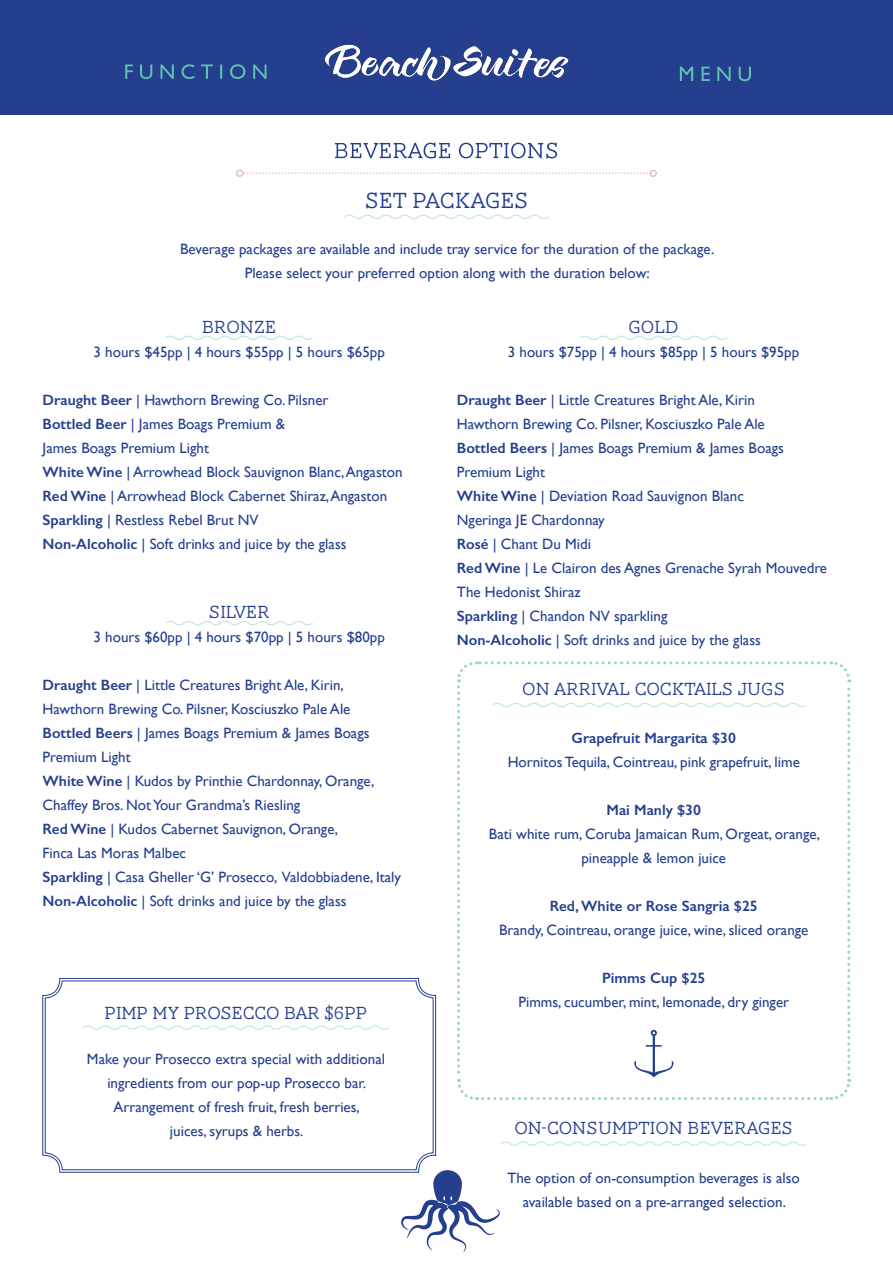
<style>
.page{position:relative;width:893px;height:1263px;background:#fff}
.page>*{position:absolute;margin:0;border:0;box-sizing:border-box;transform-origin:0 0}
.HEADER_-_C{font:300 22.5px "AW Conqueror Slab";letter-spacing:-.02em;color:#253f8e}
.HEADER_-_C-2{font:300 18px "AW Conqueror Slab";color:#253f8e}
.SUB_HEADER{font:300 18px "AW Conqueror Slab";color:#253f8e}
.COPY{font:15px/24px "Gill Sans";color:#253f8e}
.COPY-2{font:600 15px "Gill Sans";color:#253f8e}
.s1{font-weight:600}
</style>
<div class="page">
<div style="left:0;top:0;width:893px;height:115px;background:#253f8e"></div>
<svg style="left:125px;top:64px;width:141px;height:15px"></svg>
<svg style="left:680px;top:67px;width:71px;height:14px"></svg>
<img style="left:324px;top:44px;width:245px;height:37px">
<svg style="left:401px;top:1170px;width:99px;height:82px"></svg>
<svg style="left:344px;top:214px;width:205px;height:5px"></svg>
<svg style="left:42px;top:978px;width:394px;height:195px"></svg>
<div style="left:45px;top:981px;width:388px;height:189px;border:1px solid #253f8e;border-radius:17px"></div>
<svg style="left:501px;top:1141px;width:306px;height:5px"></svg>
<svg style="left:457px;top:661px;width:395px;height:439px"></svg>
<svg style="left:335px;top:143px;width:222px;height:15px"></svg>
<svg style="left:243px;top:172px;width:405px;height:2px"></svg>
<div style="left:649px;top:169px;width:8px;height:8px;border:2px solid #e6bfba;border-radius:50%"></div>
<div style="left:236px;top:169px;width:7px;height:8px;border:2px solid #e6bfba;border-radius:50%"></div>
<svg style="left:165px;top:335px;width:148px;height:5px"></svg>
<svg style="left:580px;top:335px;width:148px;height:5px"></svg>
<svg style="left:165px;top:621px;width:148px;height:5px"></svg>
<svg style="left:81px;top:1024px;width:310px;height:7px"></svg>
<p class="HEADER_-_C" style="left:364px;top:189px;width:166px">SET PACKAGES</p>
<p class="COPY" style="left:180px;top:237px;width:536px;text-align:center">Beverage packages are available and include tray service for the duration of the package.<br>Please select your preferred option along with the duration below:</p>
<p class="SUB_HEADER" style="left:628px;top:317px;width:52px">GOLD</p>
<p class="COPY" style="left:508px;top:340px;width:293px">3 hours $75pp | 4 hours $85pp | 5 hours $95pp</p>
<p class="COPY" style="left:457px;top:388px;width:309px"><span class="s1">Draught Beer</span> | Little Creatures Bright Ale, Kirin<br>Hawthorn Brewing Co. Pilsner, Kosciuszko Pale Ale</p>
<p class="COPY" style="left:457px;top:436px;width:328px"><span class="s1">Bottled Beers</span> | James Boags Premium &amp; James Boags<br>Premium Light</p>
<p class="COPY" style="left:457px;top:484px;width:289px"><span class="s1">White Wine</span> | Deviation Road Sauvignon Blanc</p>
<p class="COPY" style="left:457px;top:508px;width:149px">Ngeringa JE Chardonnay</p>
<p class="COPY" style="left:457px;top:532px;width:136px"><span class="s1">Rosé</span> | Chant Du Midi</p>
<p class="COPY" style="left:457px;top:556px;width:372px"><span class="s1">Red Wine</span> | Le Clairon des Agnes Grenache Syrah Mouvedre<br>The Hedonist Shiraz</p>
<p class="COPY" style="left:457px;top:604px;width:212px"><span class="s1">Sparkling</span> | Chandon NV sparkling</p>
<p class="COPY" style="left:457px;top:628px;width:305px"><span class="s1">Non-Alcoholic</span> | Soft drinks and juice by the glass</p>
<p class="HEADER_-_C-2" style="left:522px;top:680px;width:265px">ON ARRIVAL COCKTAILS JUGS</p>
<p class="COPY-2" style="left:572px;top:729px;width:166px">Grapefruit Margarita $30</p>
<p class="COPY" style="left:508px;top:750px;width:294px">Hornitos Tequila, Cointreau, pink grapefruit, lime</p>
<p class="COPY-2" style="left:606px;top:801px;width:96px">Mai Manly $30</p>
<p class="COPY" style="left:489px;top:822px;width:333px">Bati white rum, Coruba Jamaican Rum, Orgeat, orange,</p>
<p class="COPY" style="left:581px;top:846px;width:146px">pineapple &amp; lemon juice</p>
<p class="COPY-2" style="left:550px;top:897px;width:210px">Red, White or Rose Sangria $25</p>
<p class="COPY" style="left:499px;top:918px;width:311px">Brandy, Cointreau, orange juice, wine, sliced orange</p>
<p class="COPY-2" style="left:602px;top:969px;width:105px">Pimms Cup $25</p>
<p class="COPY" style="left:518px;top:990px;width:272px">Pimms, cucumber, mint, lemonade, dry ginger</p>
<p class="SUB_HEADER" style="left:202px;top:317px;width:76px">BRONZE</p>
<p class="COPY" style="left:94px;top:340px;width:293px">3 hours $45pp | 4 hours $55pp | 5 hours $65pp</p>
<p class="COPY" style="left:43px;top:388px;width:287px"><span class="s1">Draught Beer</span> | Hawthorn Brewing Co. Pilsner</p>
<p class="COPY" style="left:43px;top:412px;width:244px"><span class="s1">Bottled Beer</span> | James Boags Premium &amp;<br>James Boags Premium Light</p>
<p class="COPY" style="left:43px;top:460px;width:361px"><span class="s1">White Wine</span> | Arrowhead Block Sauvignon Blanc, Angaston</p>
<p class="COPY" style="left:43px;top:484px;width:346px"><span class="s1">Red Wine</span> | Arrowhead Block Cabernet Shiraz, Angaston</p>
<p class="COPY" style="left:43px;top:508px;width:218px"><span class="s1">Sparkling</span> | Restless Rebel Brut NV</p>
<p class="COPY" style="left:43px;top:532px;width:305px"><span class="s1">Non-Alcoholic</span> | Soft drinks and juice by the glass</p>
<p class="SUB_HEADER" style="left:209px;top:603px;width:63px">SILVER</p>
<p class="COPY" style="left:94px;top:625px;width:293px">3 hours $60pp | 4 hours $70pp | 5 hours $80pp</p>
<p class="COPY" style="left:43px;top:673px;width:309px"><span class="s1">Draught Beer</span> | Little Creatures Bright Ale, Kirin,<br>Hawthorn Brewing Co. Pilsner, Kosciuszko Pale Ale</p>
<p class="COPY" style="left:43px;top:721px;width:328px"><span class="s1">Bottled Beers</span> | James Boags Premium &amp; James Boags<br>Premium Light</p>
<p class="COPY" style="left:43px;top:769px;width:333px"><span class="s1">White Wine</span> | Kudos by Printhie Chardonnay, Orange,</p>
<p class="COPY" style="left:43px;top:793px;width:259px">Chaffey Bros. Not Your Grandma’s Riesling</p>
<p class="COPY" style="left:43px;top:817px;width:297px"><span class="s1">Red Wine</span> | Kudos Cabernet Sauvignon, Orange,</p>
<p class="COPY" style="left:43px;top:841px;width:145px">Finca Las Moras Malbec</p>
<p class="COPY" style="left:43px;top:865px;width:360px"><span class="s1">Sparkling</span> | Casa Gheller ‘G’ Prosecco, Valdobbiadene, Italy</p>
<p class="COPY" style="left:43px;top:889px;width:305px"><span class="s1">Non-Alcoholic</span> | Soft drinks and juice by the glass</p>
<p class="HEADER_-_C-2" style="left:105px;top:1003px;width:264px">PIMP MY PROSECCO BAR $6PP</p>
<p class="COPY" style="left:87px;top:1047px;width:300px;text-align:center">Make your Prosecco extra special with additional ingredients from our pop-up Prosecco bar.</p>
<p class="COPY" style="left:114px;top:1095px;width:248px;text-align:center">Arrangement of fresh fruit, fresh berries, juices, syrups &amp; herbs.</p>
<p class="HEADER_-_C-2" style="left:514px;top:1119px;width:280px">ON-CONSUMPTION BEVERAGES</p>
<p class="COPY" style="left:507px;top:1165px;width:294px;text-align:center">The option of on-consumption beverages is also available based on a pre-arranged selection.</p>
</div>
